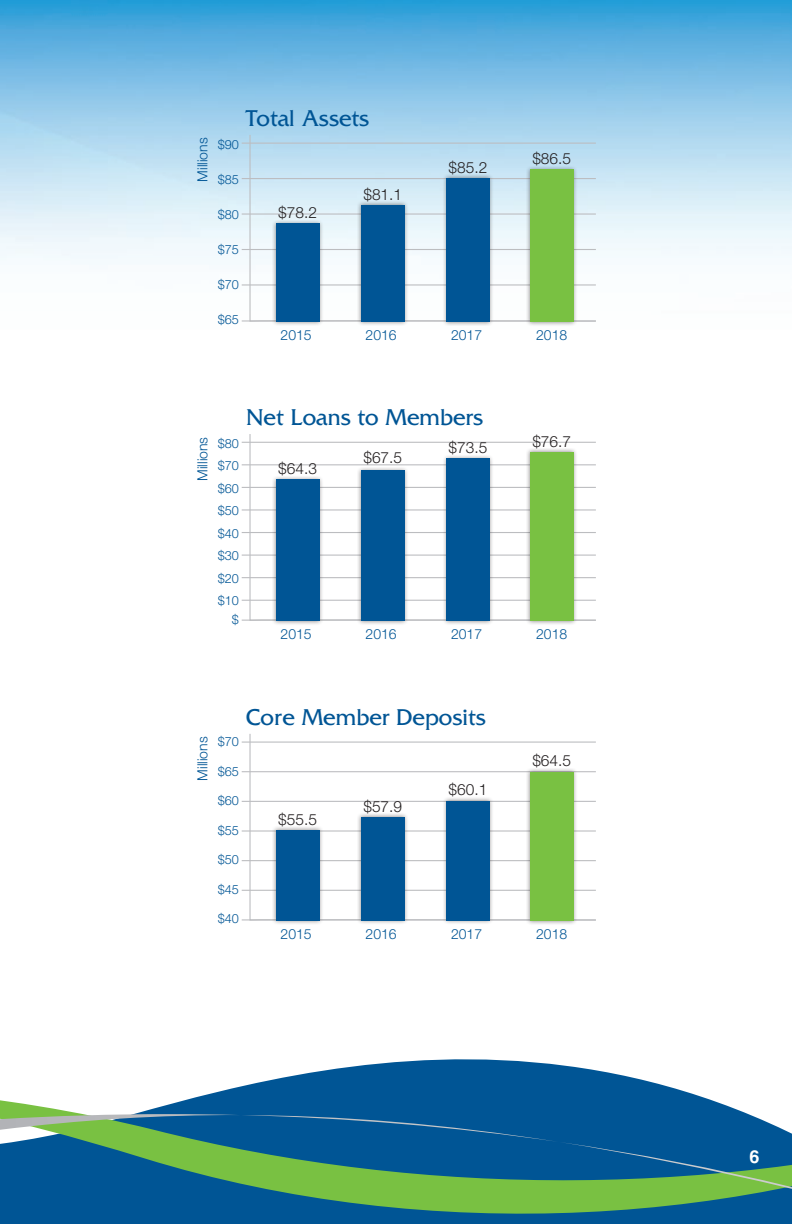
<style>
.page{position:relative;width:792px;height:1224px;background:#fff}
.page>*{position:absolute;margin:0;border:0;box-sizing:border-box;transform-origin:0 0}
.t1{font:24px "Friz Quadrata Std";color:#005595}
.t2{font:700 18px "Helvetica LT Std";color:#fff}
.t3{font:300 15.6px "Helvetica Neue LT Std";color:#231f20}
.t4{font:300 14px "Helvetica Neue LT Std";color:#005595}
.t5{font:300 12.6px "Helvetica Neue LT Std";color:#005595}
</style>
<div class="page">
<img style="left:0;top:0;width:792px;height:832px">
<svg style="left:0;top:1059px;width:792px;height:165px;fill:#005595"></svg>
<hr style="left:242px;top:320px;width:354px;height:2px;background:#bcbdc0">
<hr style="left:242px;top:620px;width:354px;height:1px;background:#bcbdc0">
<hr style="left:242px;top:919px;width:354px;height:1px;background:#bcbdc0">
<svg style="left:249px;top:134px;width:348px;height:188px"></svg>
<svg style="left:249px;top:433px;width:348px;height:188px"></svg>
<svg style="left:249px;top:733px;width:348px;height:188px"></svg>
<hr style="left:242px;top:143px;width:354px;height:1px;background:#bcbdc0">
<hr style="left:242px;top:442px;width:354px;height:1px;background:#bcbdc0">
<hr style="left:242px;top:742px;width:354px;height:1px;background:#bcbdc0">
<hr style="left:242px;top:178px;width:354px;height:1px;background:#bcbdc0">
<hr style="left:242px;top:464px;width:354px;height:1px;background:#bcbdc0">
<hr style="left:242px;top:487px;width:354px;height:1px;background:#bcbdc0">
<hr style="left:242px;top:509px;width:354px;height:2px;background:#bcbdc0">
<hr style="left:242px;top:213px;width:354px;height:2px;background:#bcbdc0">
<hr style="left:242px;top:532px;width:354px;height:1px;background:#bcbdc0">
<hr style="left:242px;top:801px;width:354px;height:1px;background:#bcbdc0">
<hr style="left:242px;top:771px;width:354px;height:1px;background:#bcbdc0">
<hr style="left:242px;top:249px;width:354px;height:1px;background:#bcbdc0">
<hr style="left:242px;top:555px;width:354px;height:1px;background:#bcbdc0">
<hr style="left:242px;top:830px;width:354px;height:2px;background:#bcbdc0">
<hr style="left:242px;top:284px;width:354px;height:2px;background:#bcbdc0">
<hr style="left:242px;top:600px;width:354px;height:1px;background:#bcbdc0">
<hr style="left:242px;top:890px;width:354px;height:1px;background:#bcbdc0">
<hr style="left:242px;top:577px;width:354px;height:1px;background:#bcbdc0">
<hr style="left:242px;top:860px;width:354px;height:1px;background:#bcbdc0">
<div style="left:272px;top:219px;width:51px;height:107px;background:#231f20;opacity:.49"></div>
<div style="left:276px;top:223px;width:43px;height:99px;background:#005595"></div>
<div style="left:272px;top:475px;width:51px;height:150px;background:#231f20;opacity:.49"></div>
<div style="left:276px;top:480px;width:43px;height:141px;background:#005595"></div>
<div style="left:272px;top:826px;width:51px;height:99px;background:#231f20;opacity:.49"></div>
<div style="left:276px;top:830px;width:43px;height:91px;background:#005595"></div>
<div style="left:357px;top:201px;width:52px;height:125px;background:#231f20;opacity:.49"></div>
<div style="left:361px;top:205px;width:43px;height:117px;background:#005595"></div>
<div style="left:357px;top:466px;width:52px;height:159px;background:#231f20;opacity:.49"></div>
<div style="left:361px;top:471px;width:43px;height:150px;background:#005595"></div>
<div style="left:357px;top:813px;width:52px;height:112px;background:#231f20;opacity:.49"></div>
<div style="left:361px;top:817px;width:43px;height:104px;background:#005595"></div>
<div style="left:442px;top:174px;width:52px;height:152px;background:#231f20;opacity:.49"></div>
<div style="left:446px;top:178px;width:44px;height:144px;background:#005595"></div>
<div style="left:526px;top:165px;width:52px;height:161px;background:#231f20;opacity:.49"></div>
<div style="left:530px;top:169px;width:43px;height:153px;background:#79c142"></div>
<div style="left:442px;top:454px;width:52px;height:171px;background:#231f20;opacity:.49"></div>
<div style="left:446px;top:459px;width:44px;height:162px;background:#005595"></div>
<div style="left:526px;top:448px;width:52px;height:177px;background:#231f20;opacity:.49"></div>
<div style="left:530px;top:452px;width:43px;height:169px;background:#79c142"></div>
<div style="left:442px;top:796px;width:52px;height:129px;background:#231f20;opacity:.49"></div>
<div style="left:446px;top:801px;width:44px;height:120px;background:#005595"></div>
<div style="left:526px;top:768px;width:52px;height:157px;background:#231f20;opacity:.49"></div>
<div style="left:530px;top:772px;width:43px;height:149px;background:#79c142"></div>
<svg style="left:0;top:1114px;width:792px;height:75px;background:#277583"></svg>
<p class="t4" style="left:194px;top:182px;width:46px;rotate:-90deg">Millions</p>
<h1 class="t1" style="left:246px;top:104px;width:125px">Total Assets</h1>
<p class="t5" style="left:218px;top:136px;width:23px">$90</p>
<p class="t5" style="left:218px;top:172px;width:23px">$85</p>
<p class="t5" style="left:218px;top:207px;width:23px">$80</p>
<p class="t5" style="left:218px;top:242px;width:23px">$75</p>
<p class="t5" style="left:218px;top:277px;width:23px">$70</p>
<p class="t5" style="left:218px;top:312px;width:23px">$65</p>
<p class="t3" style="left:278px;top:203px;width:40px">$78.2</p>
<p class="t4" style="left:281px;top:326px;width:33px">2015</p>
<p class="t3" style="left:363px;top:185px;width:40px">$81.1</p>
<p class="t4" style="left:366px;top:326px;width:33px">2016</p>
<p class="t3" style="left:449px;top:158px;width:40px">$85.2</p>
<p class="t3" style="left:532px;top:149px;width:40px">$86.5</p>
<p class="t4" style="left:451px;top:326px;width:33px">2017</p>
<p class="t4" style="left:536px;top:326px;width:33px">2018</p>
<p class="t4" style="left:194px;top:481px;width:46px;rotate:-90deg">Millions</p>
<p class="t5" style="left:218px;top:436px;width:23px">$80</p>
<p class="t5" style="left:218px;top:458px;width:23px">$70</p>
<p class="t5" style="left:218px;top:481px;width:23px">$60</p>
<p class="t5" style="left:218px;top:503px;width:23px">$50</p>
<p class="t5" style="left:218px;top:526px;width:23px">$40</p>
<p class="t5" style="left:218px;top:548px;width:23px">$30</p>
<p class="t5" style="left:218px;top:571px;width:23px">$20</p>
<p class="t5" style="left:218px;top:593px;width:23px">$10</p>
<p class="t5" style="left:232px;top:611px;width:9px">$</p>
<h1 class="t1" style="left:246px;top:404px;width:239px">Net Loans to Members</h1>
<p class="t3" style="left:278px;top:459px;width:40px">$64.3</p>
<p class="t3" style="left:363px;top:448px;width:40px">$67.5</p>
<p class="t3" style="left:449px;top:438px;width:40px">$73.5</p>
<p class="t3" style="left:532px;top:432px;width:40px">$76.7</p>
<p class="t4" style="left:281px;top:625px;width:33px">2015</p>
<p class="t4" style="left:366px;top:625px;width:33px">2016</p>
<p class="t4" style="left:451px;top:625px;width:33px">2017</p>
<p class="t4" style="left:536px;top:625px;width:33px">2018</p>
<p class="t4" style="left:194px;top:781px;width:46px;rotate:-90deg">Millions</p>
<p class="t5" style="left:218px;top:734px;width:23px">$70</p>
<p class="t5" style="left:218px;top:763px;width:23px">$65</p>
<p class="t5" style="left:218px;top:793px;width:23px">$60</p>
<p class="t5" style="left:218px;top:823px;width:23px">$55</p>
<p class="t5" style="left:218px;top:852px;width:23px">$50</p>
<p class="t5" style="left:218px;top:882px;width:23px">$45</p>
<p class="t5" style="left:218px;top:911px;width:23px">$40</p>
<h1 class="t1" style="left:246px;top:703px;width:241px">Core Member Deposits</h1>
<p class="t3" style="left:278px;top:810px;width:40px">$55.5</p>
<p class="t4" style="left:281px;top:925px;width:33px">2015</p>
<p class="t3" style="left:363px;top:797px;width:40px">$57.9</p>
<p class="t4" style="left:366px;top:925px;width:33px">2016</p>
<p class="t3" style="left:449px;top:780px;width:40px">$60.1</p>
<p class="t4" style="left:451px;top:925px;width:33px">2017</p>
<p class="t3" style="left:532px;top:751px;width:40px">$64.5</p>
<p class="t4" style="left:536px;top:925px;width:33px">2018</p>
<p class="t2" style="left:749px;top:1145px;width:12px">6</p>
</div>
